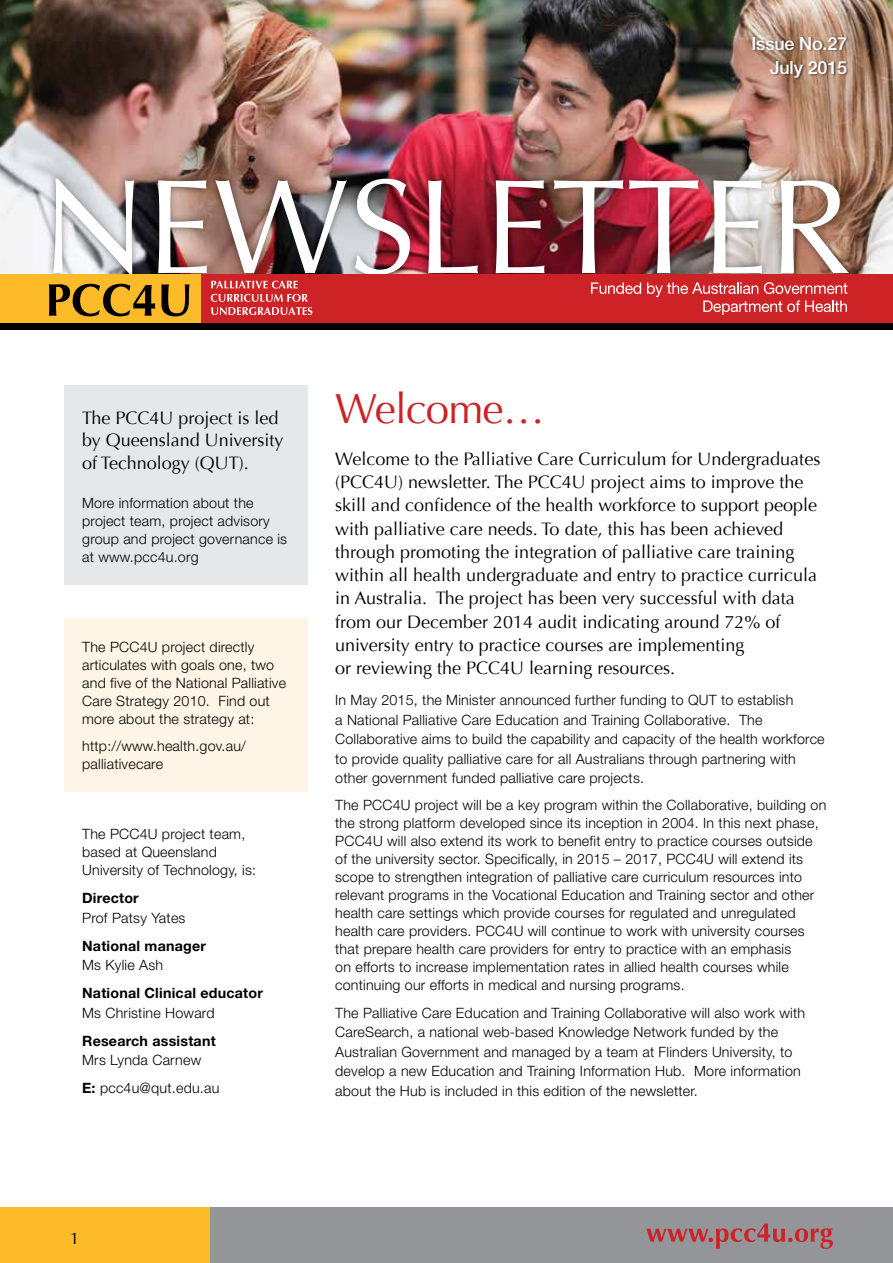
<style>
.page{position:relative;width:893px;height:1263px;background:#fff}
.page>*{position:absolute;margin:0;border:0;box-sizing:border-box;transform-origin:0 0}
.t1{font:135px "Optima";color:#fff}
.t2{font:42px "Optima";letter-spacing:-.02em;color:#ce2326}
.t3{font:18px/23.2px "Optima";color:#000}
.t4{font:500 18px/24px "Helvetica Neue LT Std";letter-spacing:-.01em;color:#fff;text-align:right}
.t5{font:16.5px "Optima";color:#000}
.t6{font:300 14.25px/18px "Helvetica Neue LT Std";letter-spacing:.015em;color:#000}
.t7{font:700 14.25px "Helvetica Neue LT Std";letter-spacing:.015em;color:#000}
.s1{font-weight:700}
</style>
<div class="page">
<div style="left:0;top:1207px;width:893px;height:56px;background:#939598"></div>
<img style="left:0;top:0;width:893px;height:274px">
<div style="left:64px;top:385px;width:244px;height:200px;background:#e6e7e8"></div>
<div style="left:45px;top:170px;width:810px;height:113px;background:#000;opacity:.5"></div>
<div style="left:751px;top:36px;width:98px;height:44px;background:#000;opacity:.5"></div>
<div style="left:64px;top:618px;width:244px;height:174px;background:#fff5e6"></div>
<div style="left:0;top:1207px;width:210px;height:56px;background:#fdbb2a"></div>
<div style="left:0;top:274px;width:217px;height:49px;background:#fdbb2a"></div>
<div style="left:202px;top:274px;width:691px;height:49px;background:#ce2326"></div>
<div style="left:0;top:323px;width:893px;height:6px;background:#000"></div>
<svg style="left:591px;top:282px;width:50px;height:12px"></svg>
<svg style="left:647px;top:282px;width:200px;height:33px"></svg>
<svg style="left:49px;top:284px;width:106px;height:32px"></svg>
<svg style="left:161px;top:284px;width:28px;height:32px"></svg>
<svg style="left:211px;top:281px;width:101px;height:34px"></svg>
<svg style="left:646px;top:1223px;width:187px;height:26px"></svg>
<p class="t4" style="left:751px;top:31px;width:97px">Issue No.27<br>July 2015</p>
<h1 class="t1" style="left:41px;top:149px;width:812px">NEWSLETTER</h1>
<p class="t3" style="left:82px;top:406px;width:203px;line-height:22.5px">The PCC4U project is led by Queensland University of Technology (QUT).</p>
<p class="t6" style="left:82px;top:493px;width:206px">More information about the project team, project advisory group and project governance is at www.pcc4u.org</p>
<p class="t6" style="left:82px;top:638px;width:205px">The PCC4U project directly articulates with goals one, two and five of the National Palliative<br>Care Strategy 2010. Find out more about the strategy at:</p>
<p class="t6" style="left:82px;top:736px;width:165px">http://www.health.gov.au/ palliativecare</p>
<p class="t6" style="left:82px;top:825px;width:175px">The PCC4U project team, based at Queensland<br>University of Technology, is:</p>
<p class="t7" style="left:82px;top:889px;width:58px">Director</p>
<p class="t6" style="left:82px;top:908px;width:105px">Prof Patsy Yates</p>
<p class="t7" style="left:82px;top:937px;width:125px">National manager</p>
<p class="t6" style="left:82px;top:956px;width:82px">Ms Kylie Ash</p>
<p class="t7" style="left:82px;top:984px;width:182px">National Clinical educator</p>
<p class="t6" style="left:82px;top:1003px;width:134px">Ms Christine Howard</p>
<p class="t7" style="left:82px;top:1032px;width:135px">Research assistant</p>
<p class="t6" style="left:82px;top:1046px;width:139px;line-height:28px">Mrs Lynda Carnew<br><span class="s1">E:</span> pcc4u@qut.edu.au</p>
<h2 class="t2" style="left:335px;top:385px;width:211px">Welcome…</h2>
<p class="t3" style="left:335px;top:447px;width:487px">Welcome to the Palliative Care Curriculum for Undergraduates (PCC4U) newsletter. The PCC4U project aims to improve the skill and confidence of the health workforce to support people with palliative care needs. To date, this has been achieved through promoting the integration of palliative care training within all health undergraduate and entry to practice curricula in Australia. The project has been very successful with data from our December 2014 audit indicating around 72% of university entry to practice courses are implementing<br>or reviewing the PCC4U learning resources.</p>
<p class="t6" style="left:335px;top:690px;width:491px;line-height:19.5px">In May 2015, the Minister announced further funding to QUT to establish<br>a National Palliative Care Education and Training Collaborative. The Collaborative aims to build the capability and capacity of the health workforce to provide quality palliative care for all Australians through partnering with other government funded palliative care projects.</p>
<p class="t6" style="left:335px;top:795px;width:493px">The PCC4U project will be a key program within the Collaborative, building on the strong platform developed since its inception in 2004. In this next phase, PCC4U will also extend its work to benefit entry to practice courses outside of the university sector. Specifically, in 2015 – 2017, PCC4U will extend its scope to strengthen integration of palliative care curriculum resources into relevant programs in the Vocational Education and Training sector and other health care settings which provide courses for regulated and unregulated health care providers. PCC4U will continue to work with university courses that prepare health care providers for entry to practice with an emphasis<br>on efforts to increase implementation rates in allied health courses while continuing our efforts in medical and nursing programs.</p>
<p class="t6" style="left:335px;top:1003px;width:471px;line-height:19.5px">The Palliative Care Education and Training Collaborative will also work with CareSearch, a national web-based Knowledge Network funded by the Australian Government and managed by a team at Flinders University, to develop a new Education and Training Information Hub. More information about the Hub is included in this edition of the newsletter.</p>
<p class="t5" style="left:70px;top:1229px;width:11px">1</p>
</div>
